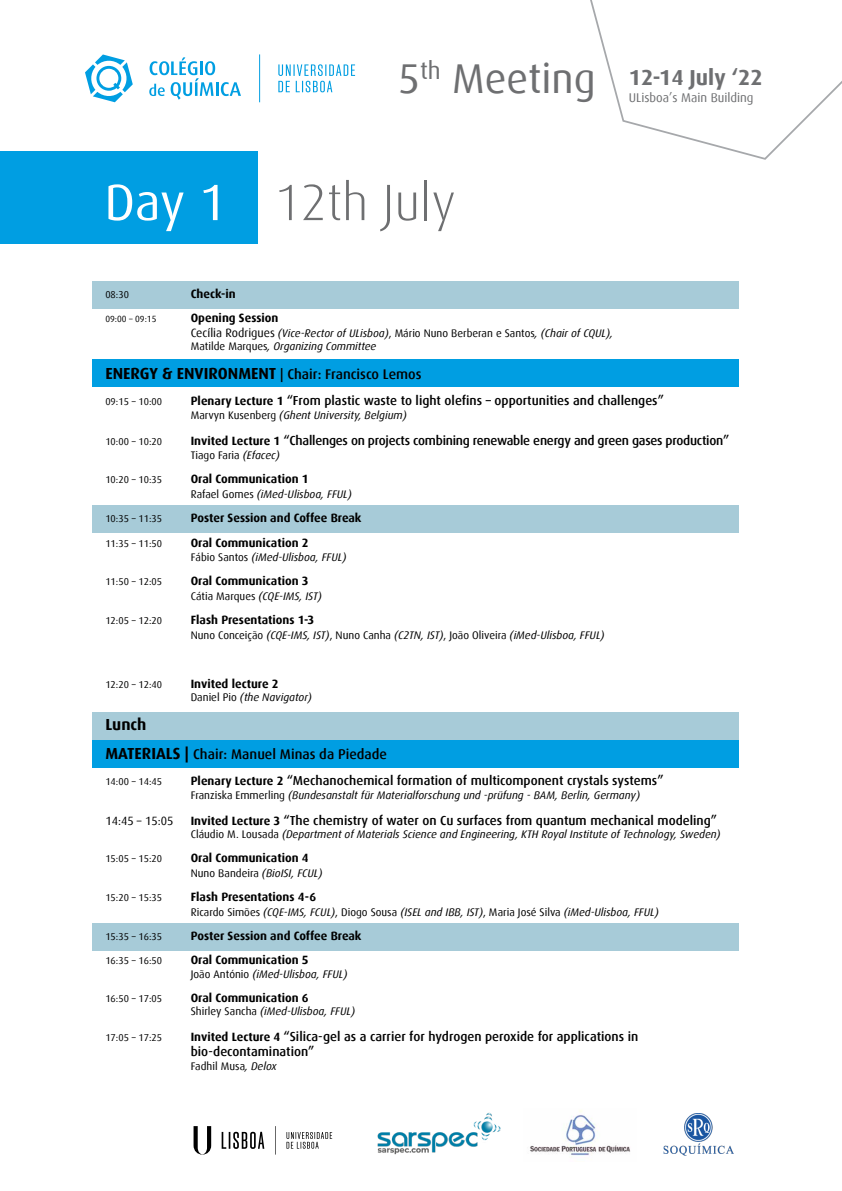
<style>
.page{position:relative;width:842px;height:1191px;background:#fff}
.page>*{position:absolute;margin:0;border:0;box-sizing:border-box;transform-origin:0 0}
.t1{font:300 51.2px "Dax";color:#6e6f71}
.t2{font:700 21.7px "Dax";color:#6e6f71}
.t3{font:700 16px "Dax";color:#000}
.t4{font:500 14px "Dax";color:#000}
.t5{font:500 13px/15.6px "Dax";color:#000}
.t6{font:500 13px "Dax";letter-spacing:-.02em;color:#000}
.t7{font:12.6px "Dax";color:#6e6f71}
.t8{font:700 12px "Dax";color:#000}
.t9{font:12px "Dax";color:#000}
.t10{font:italic 11px/13.2px "Dax";color:#000}
.t11{font:11px "Dax";color:#000}
.t12{font:10px "Dax";color:#000}
.t13{font:9px "Dax";color:#000}
.s1{font-weight:400;font-size:41.6px}
.s2{font-weight:400;color:#fff}
.s3{font-style:normal;font-size:12px}
.s4{font-style:normal}
.s5{font-weight:700;font-size:16px}
.s6{font-weight:700;font-size:12px}
.s7{font-style:italic}
</style>
<div class="page">
<svg style="left:259px;top:54px;width:96px;height:48px"></svg>
<svg style="left:149px;top:57px;width:92px;height:43px"></svg>
<svg style="left:85px;top:54px;width:48px;height:48px"></svg>
<div style="left:93px;top:281px;width:646px;height:28px;background:#a7cbd8"></div>
<div style="left:93px;top:711px;width:646px;height:28px;background:#a7cbd8"></div>
<div style="left:93px;top:504px;width:646px;height:28px;background:#a7cbd8"></div>
<div style="left:93px;top:922px;width:646px;height:28px;background:#a7cbd8"></div>
<div style="left:93px;top:359px;width:646px;height:28px;background:#009ee2"></div>
<div style="left:93px;top:739px;width:646px;height:28px;background:#009ee2"></div>
<div style="left:0;top:152px;width:258px;height:92px;background:#009ee2"></div>
<svg style="left:590px;top:0;width:252px;height:160px"></svg>
<img style="left:377px;top:1112px;width:123px;height:42px">
<img style="left:663px;top:1113px;width:71px;height:42px">
<img style="left:530px;top:1110px;width:100px;height:46px">
<svg style="left:194px;top:1126px;width:138px;height:28px"></svg>
<h2 class="t2" style="left:398px;top:65px;width:366px"><span class="s1">5</span><sup>th</sup> <span class="s1">Meeting</span> 12-14 July ‘22</h2>
<p class="t7" style="left:629px;top:91px;width:126px">ULisboa’s Main Building</p>
<h1 class="t1" style="left:105px;top:174px;width:353px"><span class="s2">Day 1</span> 12th July</h1>
<p class="t12" style="left:105px;top:289px;width:25px">08:30</p>
<p class="t8" style="left:191px;top:287px;width:47px">Check-in</p>
<p class="t13" style="left:105px;top:314px;width:53px">09:00 – 09:15</p>
<p class="t8" style="left:191px;top:311px;width:89px">Opening Session</p>
<p class="t10" style="left:191px;top:326px;width:424px"><span class="s3">Cecília Rodrigues</span> (Vice-Rector of ULisboa)<span class="s4">, Mário Nuno Berberan e Santos</span>, (Chair of CQUL),<br><span class="s4">Matilde Marques</span>, Organizing Committee</p>
<p class="t4" style="left:105px;top:366px;width:318px"><span class="s5">ENERGY &amp; ENVIRONMENT</span> | Chair: Francisco Lemos</p>
<p class="t12" style="left:105px;top:395px;width:58px">09:15 – 10:00</p>
<p class="t5" style="left:191px;top:392px;width:475px"><span class="s6">Plenary Lecture 1</span> “From plastic waste to light olefins – opportunities and challenges”</p>
<p class="t10" style="left:191px;top:409px;width:217px"><span class="s4">Marvyn Kusenberg</span> (Ghent University, Belgium)</p>
<p class="t12" style="left:105px;top:435px;width:58px">10:00 – 10:20</p>
<p class="t6" style="left:191px;top:433px;width:540px"><span class="s6">Invited Lecture 1</span> “Challenges on projects combining renewable energy and green gases production”</p>
<p class="t11" style="left:191px;top:449px;width:90px">Tiago Faria <span class="s7">(Efacec)</span></p>
<p class="t12" style="left:105px;top:474px;width:58px">10:20 – 10:35</p>
<p class="t8" style="left:191px;top:472px;width:119px">Oral Communication 1</p>
<p class="t10" style="left:191px;top:487px;width:163px"><span class="s4">Rafael Gomes</span> (iMed-Ulisboa, FFUL)</p>
<p class="t12" style="left:105px;top:513px;width:58px">10:35 – 11:35</p>
<p class="t8" style="left:191px;top:511px;width:172px">Poster Session and Coffee Break</p>
<p class="t12" style="left:105px;top:537px;width:58px">11:35 – 11:50</p>
<p class="t8" style="left:191px;top:536px;width:119px">Oral Communication 2</p>
<p class="t10" style="left:191px;top:551px;width:157px"><span class="s4">Fábio Santos</span> (iMed-Ulisboa, FFUL)</p>
<p class="t12" style="left:105px;top:576px;width:58px">11:50 – 12:05</p>
<p class="t8" style="left:191px;top:574px;width:119px">Oral Communication 3</p>
<p class="t10" style="left:191px;top:589px;width:133px"><span class="s4">Cátia Marques</span> (CQE-IMS, IST)</p>
<p class="t12" style="left:105px;top:615px;width:58px">12:05 – 12:20</p>
<p class="t8" style="left:191px;top:613px;width:125px">Flash Presentations 1-3</p>
<p class="t10" style="left:191px;top:628px;width:415px"><span class="s4">Nuno Conceição</span> (CQE-IMS, IST)<span class="s4">, Nuno Canha</span> (C2TN, IST)<span class="s4">, João Oliveira</span> (iMed-Ulisboa, FFUL)</p>
<p class="t12" style="left:105px;top:678px;width:58px">12:20 – 12:40</p>
<p class="t8" style="left:191px;top:676px;width:89px">Invited lecture 2</p>
<p class="t10" style="left:191px;top:690px;width:123px"><span class="s4">Daniel Pio</span> (the Navigator)</p>
<h3 class="t3" style="left:105px;top:715px;width:43px">Lunch</h3>
<p class="t4" style="left:105px;top:746px;width:283px"><span class="s5">MATERIALS |</span> Chair: Manuel Minas da Piedade</p>
<p class="t12" style="left:105px;top:775px;width:58px">14:00 – 14:45</p>
<p class="t5" style="left:191px;top:772px;width:474px"><span class="s6">Plenary Lecture 2</span> “Mechanochemical formation of multicomponent crystals systems”</p>
<p class="t10" style="left:191px;top:789px;width:451px"><span class="s4">Franziska Emmerling</span> (Bundesanstalt für Materialforschung und -prüfung - BAM, Berlin, Germany)</p>
<p class="t9" style="left:105px;top:814px;width:70px">14:45 – 15:05</p>
<p class="t5" style="left:191px;top:812px;width:528px"><span class="s6">Invited Lecture 3</span> “The chemistry of water on Cu surfaces from quantum mechanical modeling”</p>
<p class="t10" style="left:191px;top:827px;width:531px"><span class="s4">Cláudio M. Lousada</span> (Department of Materials Science and Engineering, KTH Royal Institute of Technology, Sweden)</p>
<p class="t12" style="left:105px;top:853px;width:58px">15:05 – 15:20</p>
<p class="t8" style="left:191px;top:851px;width:119px">Oral Communication 4</p>
<p class="t10" style="left:191px;top:866px;width:133px"><span class="s4">Nuno Bandeira</span> (BioISI, FCUL)</p>
<p class="t12" style="left:105px;top:892px;width:58px">15:20 – 15:35</p>
<p class="t8" style="left:191px;top:890px;width:127px">Flash Presentations 4-6</p>
<p class="t10" style="left:191px;top:905px;width:469px"><span class="s4">Ricardo Simões</span> (CQE-IMS, FCUL)<span class="s4">, Diogo Sousa</span> (ISEL and IBB, IST)<span class="s4">, Maria José Silva</span> (iMed-Ulisboa, FFUL)</p>
<p class="t12" style="left:105px;top:931px;width:58px">15:35 – 16:35</p>
<p class="t8" style="left:191px;top:929px;width:172px">Poster Session and Coffee Break</p>
<p class="t12" style="left:105px;top:955px;width:58px">16:35 – 16:50</p>
<p class="t8" style="left:191px;top:953px;width:119px">Oral Communication 5</p>
<p class="t10" style="left:191px;top:967px;width:158px"><span class="s4">João António</span> (iMed-Ulisboa, FFUL)</p>
<p class="t12" style="left:105px;top:993px;width:58px">16:50 – 17:05</p>
<p class="t8" style="left:191px;top:991px;width:119px">Oral Communication 6</p>
<p class="t10" style="left:191px;top:1005px;width:166px"><span class="s4">Shirley Sancha</span> (iMed-Ulisboa, FFUL)</p>
<p class="t12" style="left:105px;top:1031px;width:58px">17:05 – 17:25</p>
<p class="t5" style="left:191px;top:1028px;width:449px"><span class="s6">Invited Lecture 4</span> “Silica-gel as a carrier for hydrogen peroxide for applications in bio-decontamination”</p>
<p class="t11" style="left:191px;top:1059px;width:88px">Fadhil Musa<span class="s7">, Delox</span></p>
</div>
